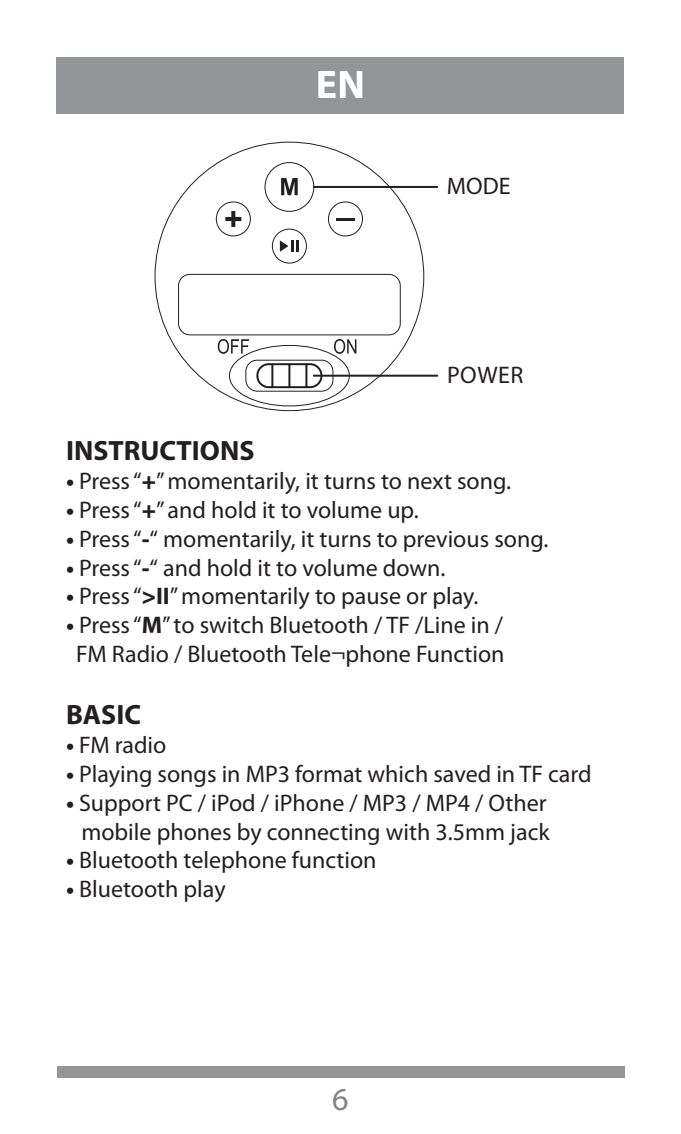
<style>
.page{position:relative;width:681px;height:1134px;background:#fff}
.page>*{position:absolute;margin:0;border:0;box-sizing:border-box;transform-origin:0 0}
.t1{font:700 40px "Myriad Pro";color:#fff}
.t2{font:32px "Myriad Pro";color:#808285}
.t3{font:700 28px "Myriad Pro";color:#231f20}
.t4{font:24px/28.8px "Myriad Pro";color:#231f20;text-align:center}
.s1{font-weight:700}
.s2{font-weight:900}
</style>
<div class="page">
<div style="left:57px;top:57px;width:567px;height:56px;background:#939598"></div>
<div style="left:57px;top:1066px;width:567px;height:11px;background:#939598"></div>
<svg style="left:154px;top:141px;width:270px;height:270px"></svg>
<svg style="left:255px;top:362px;width:68px;height:27px"></svg>
<hr style="left:314px;top:186px;width:123px;height:2px;background:#231f20">
<hr style="left:314px;top:375px;width:123px;height:2px;background:#231f20">
<svg style="left:281px;top:178px;width:16px;height:17px"></svg>
<svg style="left:225px;top:211px;width:16px;height:16px"></svg>
<hr style="left:336px;top:218px;width:18px;height:3px;background:#231f20">
<svg style="left:280px;top:240px;width:19px;height:12px"></svg>
<svg style="left:218px;top:339px;width:31px;height:15px"></svg>
<svg style="left:334px;top:339px;width:22px;height:15px"></svg>
<h1 class="t1" style="left:316px;top:62px;width:50px">EN</h1>
<p class="t4" style="left:446px;top:172px;width:65px">MODE</p>
<p class="t4" style="left:447px;top:361px;width:78px">POWER</p>
<p class="t3" style="left:66px;top:435px;width:190px">INSTRUCTIONS</p>
<p class="t4" style="left:66px;top:467px;width:446px"><span class="s1">•</span> Press “<span class="s2">+</span>” momentarily, it turns to next song.</p>
<p class="t4" style="left:66px;top:496px;width:354px"><span class="s1">•</span> Press “<span class="s2">+</span>” and hold it to volume up.</p>
<p class="t4" style="left:66px;top:525px;width:483px"><span class="s1">•</span> Press “<span class="s2">-</span>“ momentarily, it turns to previous song.</p>
<p class="t4" style="left:66px;top:554px;width:381px"><span class="s1">•</span> Press “<span class="s2">-</span>“ and hold it to volume down.</p>
<p class="t4" style="left:66px;top:582px;width:413px"><span class="s1">•</span> Press “<span class="s2">&gt;</span><span class="s1">II</span>” momentarily to pause or play.</p>
<p class="t4" style="left:66px;top:611px;width:440px"><span class="s1">•</span> Press “<span class="s1">M</span>” to switch Bluetooth / TF /Line in /<br>FM Radio / Bluetooth Tele¬phone Function</p>
<p class="t3" style="left:66px;top:699px;width:76px">BASIC</p>
<p class="t4" style="left:66px;top:731px;width:102px"><span class="s1">•</span> FM radio</p>
<p class="t4" style="left:66px;top:760px;width:527px"><span class="s1">•</span> Playing songs in MP3 format which saved in TF card</p>
<p class="t4" style="left:66px;top:789px;width:485px;text-align:right"><span class="s1">•</span> Support PC / iPod / iPhone / MP3 / MP4 / Other mobile phones by connecting with 3.5mm jack</p>
<p class="t4" style="left:66px;top:846px;width:312px"><span class="s1">•</span> Bluetooth telephone function</p>
<p class="t4" style="left:66px;top:875px;width:161px"><span class="s1">•</span> Bluetooth play</p>
<h2 class="t2" style="left:332px;top:1081px;width:18px">6</h2>
</div>
